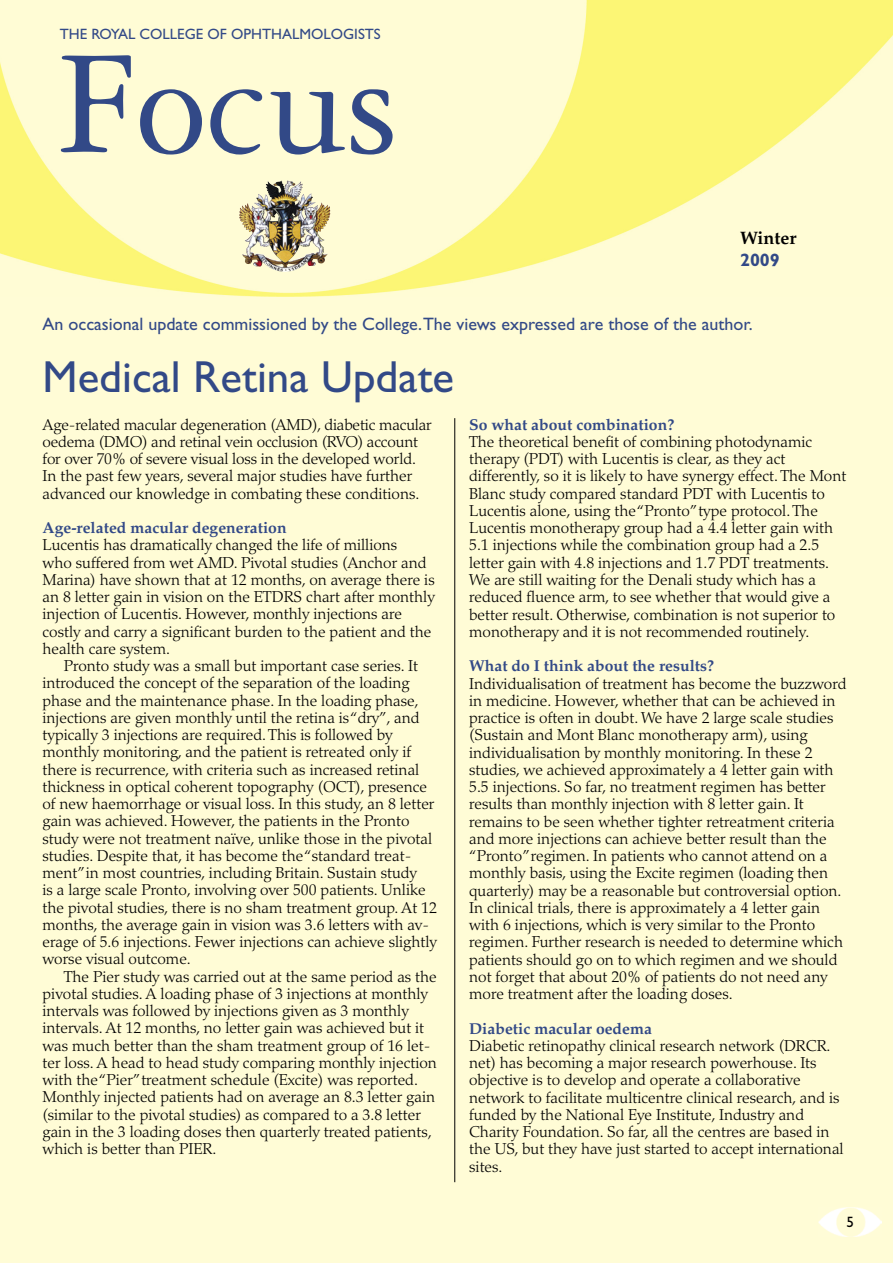
<style>
.page{position:relative;width:893px;height:1263px;background:#fffcd6}
.page>*{position:absolute;margin:0;border:0;box-sizing:border-box;transform-origin:0 0}
.t1{font:157.5px "Garamond Three";color:#324987}
.t2{font:45px "Gill Sans";color:#324987}
.t3{font:18px "Gill Sans";color:#324987}
.t4{font:700 18px "Palatino";color:#000}
.t5{font:700 18px "Gill Sans";color:#324987}
.t6{font:300 15.75px/17.2px "Palatino";color:#000}
.t7{font:700 15.75px "Palatino";color:#324987}
.t8{font:15px "Gill Sans";color:#324987}
.t9{font:15px "Gill Sans";color:#000}
</style>
<div class="page">
<img style="left:0;top:0;width:893px;height:296px">
<img style="left:287px;top:180px;width:44px;height:41px">
<img style="left:819px;top:1208px;width:62px;height:29px">
<hr style="left:454px;top:418px;width:1px;height:764px;background:#000">
<p class="t8" style="left:60px;top:26px;width:323px">THE ROYAL COLLEGE OF OPHTHALMOLOGISTS</p>
<h1 class="t1" style="left:57px;top:19px;width:343px">Focus</h1>
<p class="t4" style="left:740px;top:227px;width:58px">Winter</p>
<p class="t5" style="left:740px;top:249px;width:41px">2009</p>
<p class="t3" style="left:43px;top:313px;width:712px">An occasional update commissioned by the College.The views expressed are those of the author.</p>
<h2 class="t2" style="left:43px;top:351px;width:413px">Medical Retina Update</h2>
<p class="t6" style="left:43px;top:416px;width:391px">Age-related macular degeneration (AMD), diabetic macular oedema (DMO) and retinal vein occlusion (RVO) account for over 70% of severe visual loss in the developed world.<br>In the past few years, several major studies have further advanced our knowledge in combating these conditions.</p>
<p class="t7" style="left:43px;top:519px;width:246px">Age-related macular degeneration</p>
<p class="t6" style="left:43px;top:537px;width:394px">Lucentis has dramatically changed the life of millions<br>who suffered from wet AMD. Pivotal studies (Anchor and Marina) have shown that at 12 months, on average there is an 8 letter gain in vision on the ETDRS chart after monthly injection of Lucentis. However, monthly injections are costly and carry a significant burden to the patient and the health care system.</p>
<p class="t6" style="left:43px;top:657px;width:396px;text-indent:21px">Pronto study was a small but important case series. It introduced the concept of the separation of the loading phase and the maintenance phase. In the loading phase, injections are given monthly until the retina is “dry”, and typically 3 injections are required. This is followed by monthly monitoring, and the patient is retreated only if there is recurrence, with criteria such as increased retinal thickness in optical coherent topography (OCT), presence of new haemorrhage or visual loss. In this study, an 8 letter gain was achieved. However, the patients in the Pronto study were not treatment naïve, unlike those in the pivotal studies. Despite that, it has become the “standard treat&shy;ment”in most countries, including Britain. Sustain study<br>is a large scale Pronto, involving over 500 patients. Unlike the pivotal studies, there is no sham treatment group. At 12 months, the average gain in vision was 3.6 letters with av&shy;erage of 5.6 injections. Fewer injections can achieve slightly worse visual outcome.</p>
<p class="t6" style="left:43px;top:968px;width:396px;text-indent:21px">The Pier study was carried out at the same period as the pivotal studies. A loading phase of 3 injections at monthly intervals was followed by injections given as 3 monthly intervals. At 12 months, no letter gain was achieved but it was much better than the sham treatment group of 16 let&shy;ter loss. A head to head study comparing monthly injection with the “Pier”treatment schedule (Excite) was reported.<br>Monthly injected patients had on average an 8.3 letter gain (similar to the pivotal studies) as compared to a 3.8 letter gain in the 3 loading doses then quarterly treated patients, which is better than PIER.</p>
<p class="t7" style="left:469px;top:415px;width:207px">So what about combination?</p>
<p class="t6" style="left:469px;top:433px;width:379px">The theoretical benefit of combining photodynamic therapy (PDT) with Lucentis is clear, as they act differently, so it is likely to have synergy effect. The Mont Blanc study compared standard PDT with Lucentis to Lucentis alone, using the “Pronto”type protocol. The Lucentis monotherapy group had a 4.4 letter gain with 5.1 injections while the combination group had a 2.5 letter gain with 4.8 injections and 1.7 PDT treatments.<br>We are still waiting for the Denali study which has a reduced fluence arm, to see whether that would give a better result. Otherwise, combination is not superior to monotherapy and it is not recommended routinely.</p>
<p class="t7" style="left:469px;top:657px;width:246px">What do I think about the results?</p>
<p class="t6" style="left:469px;top:675px;width:379px">Individualisation of treatment has become the buzzword in medicine. However, whether that can be achieved in practice is often in doubt. We have 2 large scale studies (Sustain and Mont Blanc monotherapy arm), using individualisation by monthly monitoring. In these 2 studies, we achieved approximately a 4 letter gain with 5.5 injections. So far, no treatment regimen has better results than monthly injection with 8 letter gain. It remains to be seen whether tighter retreatment criteria and more injections can achieve better result than the “Pronto”regimen. In patients who cannot attend on a monthly basis, using the Excite regimen (loading then quarterly) may be a reasonable but controversial option.<br>In clinical trials, there is approximately a 4 letter gain with 6 injections, which is very similar to the Pronto regimen. Further research is needed to determine which patients should go on to which regimen and we should not forget that about 20% of patients do not need any more treatment after the loading doses.</p>
<p class="t7" style="left:469px;top:1019px;width:184px">Diabetic macular oedema</p>
<p class="t6" style="left:469px;top:1037px;width:376px">Diabetic retinopathy clinical research network (DRCR. net) has becoming a major research powerhouse. Its objective is to develop and operate a collaborative network to facilitate multicentre clinical research, and is funded by the National Eye Institute, Industry and Charity Foundation. So far, all the centres are based in the US, but they have just started to accept international sites.</p>
<p class="t9" style="left:846px;top:1213px;width:9px">5</p>
</div>
